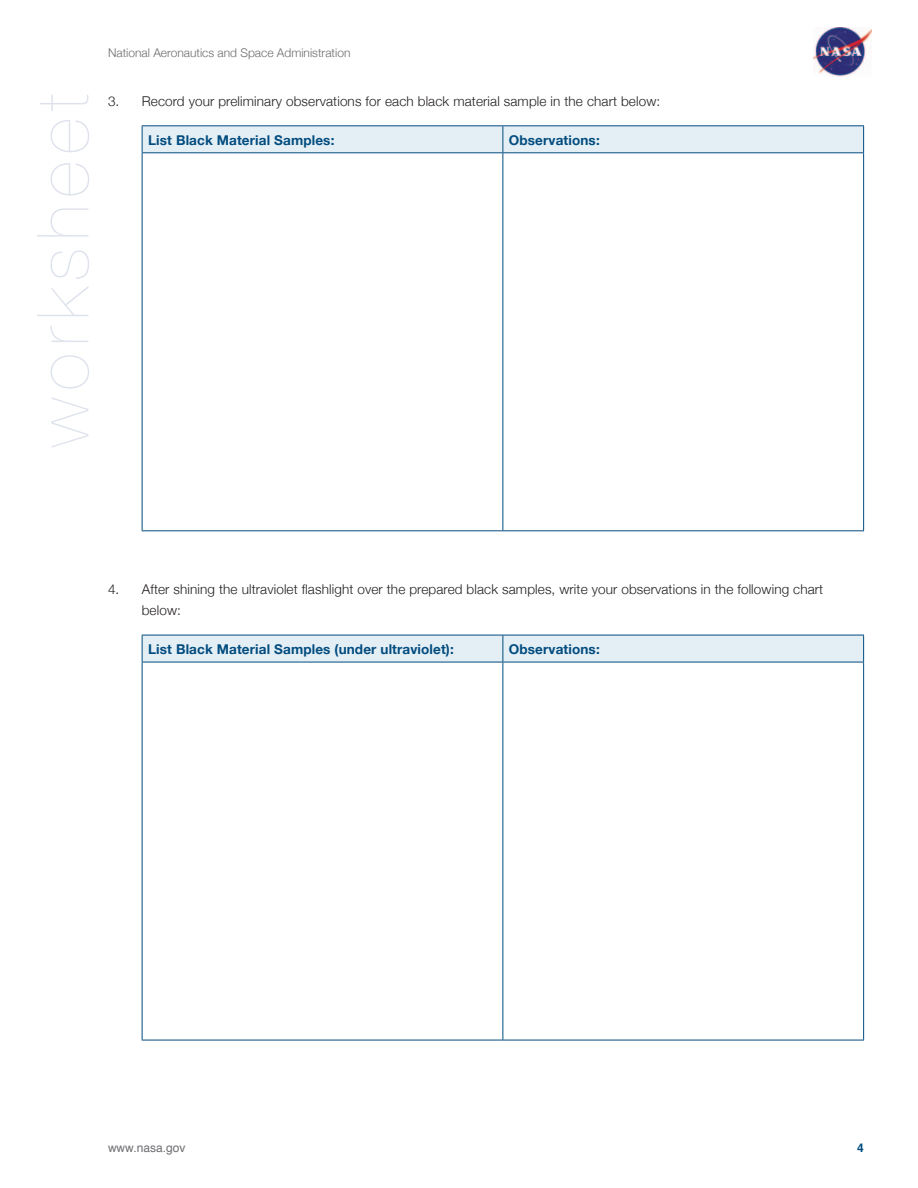
<style>
.page{position:relative;width:918px;height:1188px;background:#fff}
.page>*{position:absolute;margin:0;border:0;box-sizing:border-box;transform-origin:0 0}
.t1{font:200 72px "Helvetica Neue";letter-spacing:.1em;color:#dee2ec}
.questions_numbered_l{font:300 13.5px/21px "Helvetica Neue";letter-spacing:.01em;color:#231f20}
.text{font:700 13.5px "Helvetica Neue";letter-spacing:.01em;color:#024c7f}
.t2{font:300 12px "Helvetica Neue";color:#6c6d70}
.t3{font:12px "Helvetica";color:#6c6d70}
.t4{font:700 12px "Helvetica";color:#024c7f}
</style>
<div class="page">
<img style="left:814px;top:27px;width:57px;height:49px">
<hr style="left:142px;top:125px;width:361px;height:1px;background:#024c7f">
<hr style="left:503px;top:125px;width:361px;height:1px;background:#024c7f">
<div style="left:142px;top:126px;width:722px;height:26px;background:#e4eff5"></div>
<hr style="left:142px;top:152px;width:361px;height:1px;background:#024c7f">
<hr style="left:142px;top:153px;width:1px;height:377px;background:#024c7f">
<hr style="left:503px;top:152px;width:361px;height:1px;background:#024c7f">
<hr style="left:502px;top:153px;width:1px;height:377px;background:#024c7f">
<hr style="left:863px;top:153px;width:1px;height:377px;background:#024c7f">
<hr style="left:142px;top:530px;width:361px;height:1px;background:#024c7f">
<hr style="left:503px;top:530px;width:361px;height:1px;background:#024c7f">
<svg style="left:142px;top:635px;width:722px;height:27px;background:#dae8f0"></svg>
<hr style="left:142px;top:662px;width:361px;height:1px;background:#024c7f">
<hr style="left:142px;top:662px;width:1px;height:378px;background:#024c7f">
<hr style="left:503px;top:662px;width:361px;height:1px;background:#024c7f">
<hr style="left:502px;top:662px;width:1px;height:378px;background:#024c7f">
<hr style="left:863px;top:662px;width:1px;height:378px;background:#024c7f">
<hr style="left:142px;top:1040px;width:361px;height:1px;background:#024c7f">
<hr style="left:503px;top:1040px;width:361px;height:1px;background:#024c7f">
<p class="t2" style="left:108px;top:43px;width:244px">National Aeronautics and Space Administration</p>
<h1 class="t1" style="left:7px;top:447px;width:355px;rotate:-90deg">worksheet</h1>
<p class="questions_numbered_l" style="left:108px;top:90px;width:554px">3. Record your preliminary observations for each black material sample in the chart below:</p>
<p class="text" style="left:148px;top:128px;width:188px">List Black Material Samples:</p>
<p class="text" style="left:509px;top:128px;width:92px">Observations:</p>
<p class="questions_numbered_l" style="left:142px;top:578px;width:683px;text-indent:-34px">4. After shining the ultraviolet flashlight over the prepared black samples, write your observations in the following chart below:</p>
<p class="text" style="left:148px;top:637px;width:307px">List Black Material Samples (under ultraviolet):</p>
<p class="text" style="left:509px;top:637px;width:92px">Observations:</p>
<p class="t3" style="left:108px;top:1139px;width:79px">www.nasa.gov</p>
<p class="t4" style="left:857px;top:1138px;width:8px">4</p>
</div>
